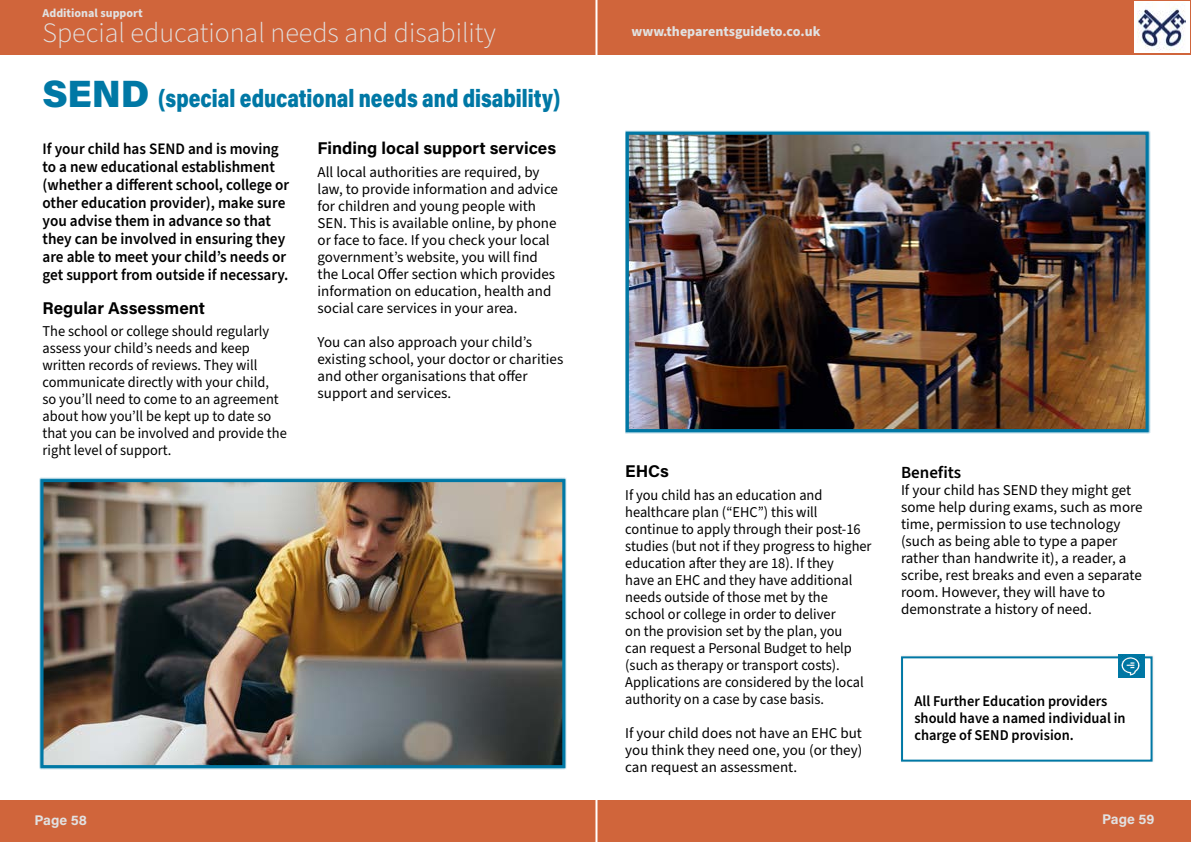
<style>
.page{position:relative;width:1191px;height:842px;background:#fff}
.page>*{position:absolute;margin:0;border:0;box-sizing:border-box;transform-origin:0 0}
.t1{font:300 28px "Source Sans Pro";color:#e1e1e1}
.t2{font:900 25px "Acumin Pro";color:#0078a5;scale:.78 1}
.t3{font:700 17px "Acumin Pro";color:#000}
.t4{font:600 17px "Source Sans Pro";color:#000}
.t5{font:600 16px/18px "Source Sans Pro";color:#000;scale:.95 1}
.t6{font:15px/17px "Source Sans Pro";color:#000}
.t7{font:15px/17px "Source Sans Pro";color:#000;scale:.96 1}
.t8{font:600 15px/17px "Source Sans Pro";color:#000;scale:.96 1}
.t9{font:700 14px "Source Sans Pro";color:#e1e1e1}
.t10{font:700 14px "Acumin Pro";color:#e1e1e1}
.t11{font:700 12px "Source Sans Pro";color:#e1e1e1}
.s1{font-size:38px}
</style>
<div class="page">
<div style="left:0;top:0;width:1191px;height:55px;background:#d0653b"></div>
<div style="left:0;top:800px;width:1191px;height:41px;background:#d0653b"></div>
<hr style="left:595px;top:0;width:2px;height:842px;background:#fff">
<div style="left:1134px;top:1px;width:55px;height:52px;background:#fff"></div>
<img style="left:1137px;top:7px;width:48px;height:44px">
<img style="left:45px;top:483px;width:516px;height:281px">
<div style="left:41px;top:479px;width:524px;height:289px;border:3px solid #0078a5"></div>
<img style="left:630px;top:136px;width:514px;height:292px">
<div style="left:626px;top:132px;width:522px;height:300px;border:3px solid #0078a5"></div>
<div style="left:900px;top:655px;width:254px;height:108px;background:#66aac3"></div>
<div style="left:902px;top:657px;width:249px;height:104px;background:#fff"></div>
<div style="left:901px;top:656px;width:251px;height:106px;border:2px solid #0078a5"></div>
<div style="left:1118px;top:654px;width:26px;height:23px;background:#0078a5"></div>
<img style="left:1119px;top:655px;width:22px;height:22px">
<p class="t11" style="left:43px;top:4px;width:102px">Additional support</p>
<h1 class="t1" style="left:43px;top:14px;width:455px">Special educational needs and disability</h1>
<h2 class="t2" style="left:43px;top:81px;width:665px"><span class="s1">SEND</span> (special educational needs and disability)</h2>
<p class="t5" style="left:43px;top:140px;width:261px">If your child has SEND and is moving to a new educational establishment (whether a different school, college or other education provider), make sure you advise them in advance so that they can be involved in ensuring they are able to meet your child’s needs or get support from outside if necessary.</p>
<p class="t3" style="left:43px;top:296px;width:164px">Regular Assessment</p>
<p class="t7" style="left:43px;top:323px;width:256px">The school or college should regularly assess your child’s needs and keep written records of reviews. They will communicate directly with your child,<br>so you’ll need to come to an agreement about how you’ll be kept up to date so that you can be involved and provide the right level of support.</p>
<p class="t3" style="left:317px;top:136px;width:240px">Finding local support services</p>
<p class="t6" style="left:317px;top:164px;width:242px">All local authorities are required, by law, to provide information and advice for children and young people with SEN. This is available online, by phone or face to face. If you check your local government’s website, you will find the Local Offer section which provides information on education, health and social care services in your area.</p>
<p class="t6" style="left:317px;top:334px;width:247px">You can also approach your child’s existing school, your doctor or charities and other organisations that offer support and services.</p>
<p class="t9" style="left:631px;top:22px;width:190px">www.theparentsguideto.co.uk</p>
<p class="t3" style="left:625px;top:459px;width:45px">EHCs</p>
<p class="t7" style="left:625px;top:487px;width:258px">If you child has an education and healthcare plan (“EHC”) this will continue to apply through their post-16 studies (but not if they progress to higher education after they are 18). If they<br>have an EHC and they have additional needs outside of those met by the<br>school or college in order to deliver<br>on the provision set by the plan, you<br>can request a Personal Budget to help (such as therapy or transport costs).<br>Applications are considered by the local authority on a case by case basis.</p>
<p class="t6" style="left:625px;top:725px;width:239px;text-align:justify">If your child does not have an EHC but you think they need one, you (or they) can request an assessment.</p>
<p class="t4" style="left:901px;top:461px;width:62px">Benefits</p>
<p class="t6" style="left:901px;top:482px;width:243px">If your child has SEND they might get some help during exams, such as more time, permission to use technology (such as being able to type a paper rather than handwrite it), a reader, a scribe, rest breaks and even a separate room. However, they will have to demonstrate a history of need.</p>
<p class="t8" style="left:914px;top:693px;width:222px">All Further Education providers should have a named individual in charge of SEND provision.</p>
<p class="t10" style="left:35px;top:810px;width:54px">Page 58</p>
<p class="t10" style="left:1102px;top:809px;width:54px">Page 59</p>
</div>
